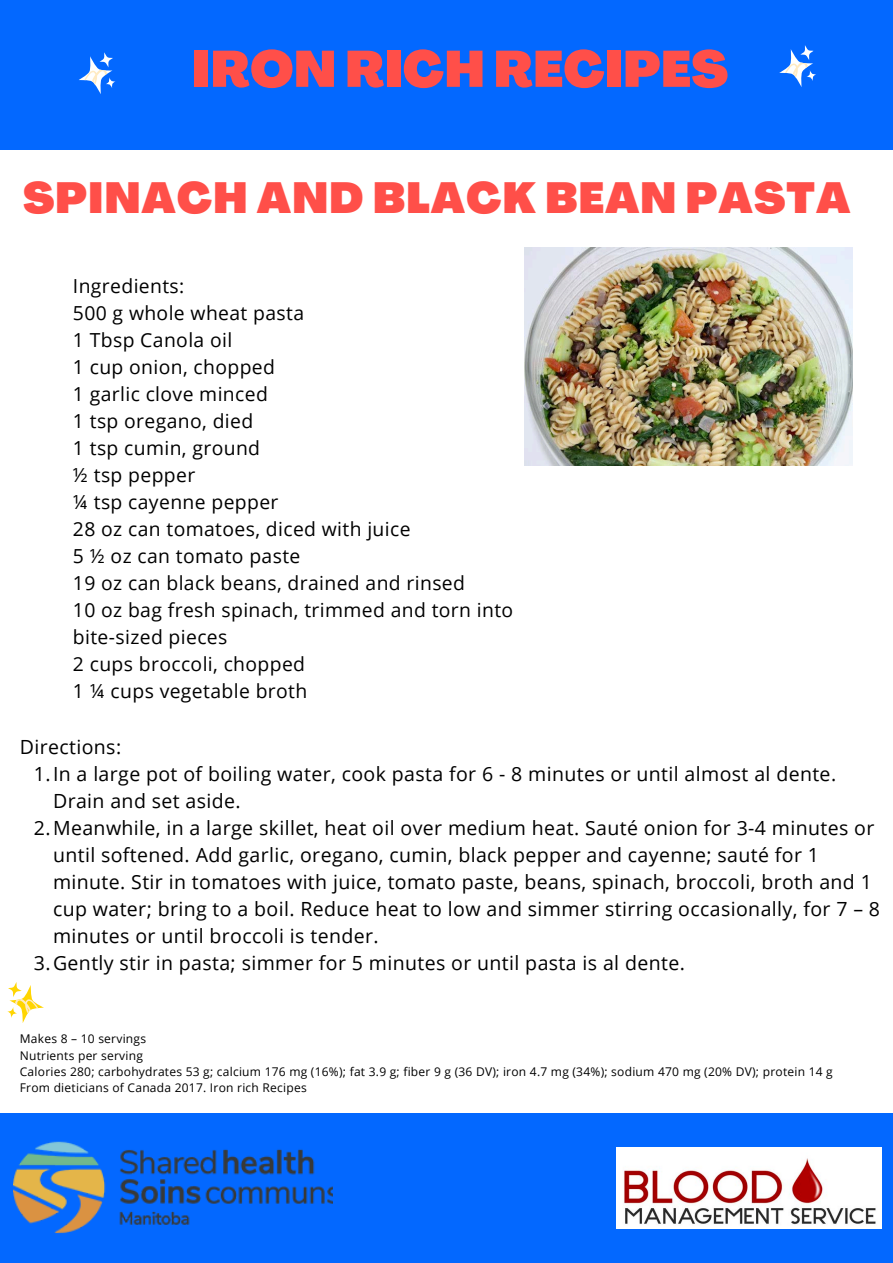
<style>
.page{position:relative;width:893px;height:1263px;background:#fff}
.page>*{position:absolute;margin:0;border:0;box-sizing:border-box;transform-origin:0 0}
.t1{font:900 50.25px "Agrandir";color:#ff4f49}
.t2{font:900 42.83px "Agrandir";letter-spacing:.02em;color:#ff4f49}
.t3{font:19.5px/27px "Open Sans";letter-spacing:.02em;color:#000}
.t4{font:19.35px/27px "Open Sans";letter-spacing:.02em;color:#000}
.t5{font:12px "Open Sans";letter-spacing:.02em;color:#000}
</style>
<div class="page">
<div style="left:0;top:1113px;width:893px;height:150px;background:#0368ff"></div>
<svg style="left:7px;top:982px;width:37px;height:41px"></svg>
<div style="left:0;top:0;width:893px;height:150px;background:#0368ff"></div>
<svg style="left:79px;top:52px;width:37px;height:42px"></svg>
<svg style="left:779px;top:45px;width:37px;height:42px"></svg>
<img style="left:14px;top:1141px;width:319px;height:93px">
<img style="left:617px;top:1147px;width:264px;height:82px">
<img style="left:524px;top:247px;width:328px;height:219px">
<h2 class="t1" style="left:192px;top:49px;width:537px">IRON RICH RECIPES</h2>
<h3 class="t2" style="left:23px;top:181px;width:829px">SPINACH AND BLACK BEAN PASTA</h3>
<p class="t4" style="left:73px;top:271px;width:442px">Ingredients:<br>500 g whole wheat pasta<br>1 Tbsp Canola oil<br>1 cup onion, chopped<br>1 garlic clove minced<br>1 tsp oregano, died<br>1 tsp cumin, ground<br>½ tsp pepper<br>¼ tsp cayenne pepper<br>28 oz can tomatoes, diced with juice<br>5 ½ oz can tomato paste<br>19 oz can black beans, drained and rinsed<br>10 oz bag fresh spinach, trimmed and torn into bite-sized pieces<br>2 cups broccoli, chopped<br>1 ¼ cups vegetable broth</p>
<p class="t3" style="left:20px;top:733px;width:103px">Directions:</p>
<p class="t3" style="left:53px;top:760px;width:784px;text-indent:-19px">1.In a large pot of boiling water, cook pasta for 6 - 8 minutes or until almost al dente.<br>Drain and set aside.</p>
<h3 class="t3" style="left:53px;top:814px;width:828px;text-indent:-19px">2.Meanwhile, in a large skillet, heat oil over medium heat. Sauté onion for 3-4 minutes or until softened. Add garlic, oregano, cumin, black pepper and cayenne; sauté for 1 minute. Stir in tomatoes with juice, tomato paste, beans, spinach, broccoli, broth and 1 cup water; bring to a boil. Reduce heat to low and simmer stirring occasionally, for 7 – 8 minutes or until broccoli is tender.</h3>
<p class="t3" style="left:34px;top:949px;width:652px">3.Gently stir in pasta; simmer for 5 minutes or until pasta is al dente.</p>
<p class="t5" style="left:20px;top:1030px;width:128px">Makes 8 – 10 servings</p>
<p class="t5" style="left:20px;top:1047px;width:125px">Nutrients per serving</p>
<p class="t5" style="left:20px;top:1063px;width:814px">Calories 280; carbohydrates 53 g; calcium 176 mg (16%); fat 3.9 g; fiber 9 g (36 DV); iron 4.7 mg (34%); sodium 470 mg (20% DV); protein 14 g</p>
<p class="t5" style="left:20px;top:1079px;width:288px">From dieticians of Canada 2017. Iron rich Recipes</p>
</div>
